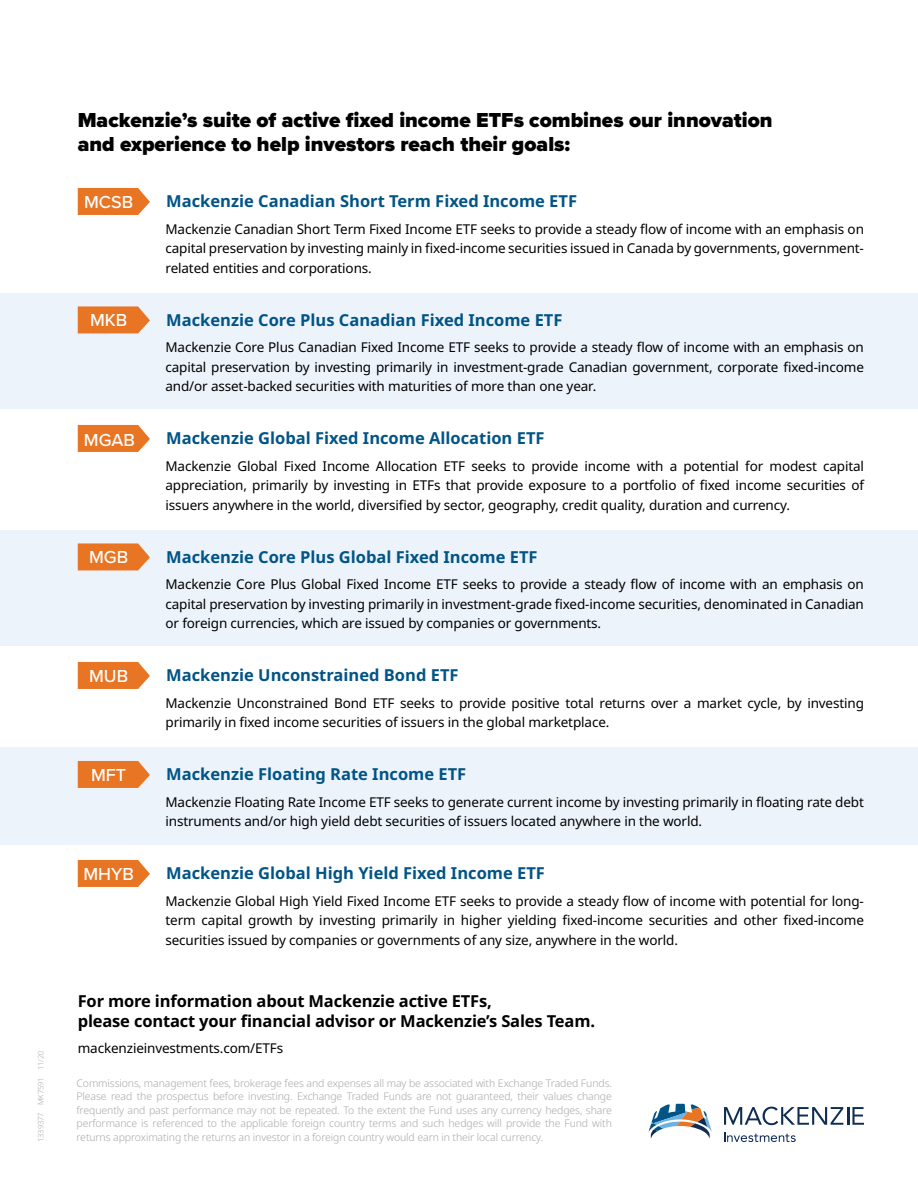
<style>
.page{position:relative;width:918px;height:1188px;background:#fff}
.page>*{position:absolute;margin:0;border:0;box-sizing:border-box;transform-origin:0 0}
.t1{font:900 21px/24px "Proxima Nova";color:#000}
.H4_-_Ticker{font:500 18px "Proxima Nova";color:#fff}
.H4_-_with_ticker{font:700 16.5px "Noto Sans";color:#005486}
.CTA{font:700 16.5px/19.5px "Noto Sans";letter-spacing:-.01em;color:#000}
.Body_-_indent{font:13.5px/19.5px "Noto Sans";letter-spacing:-.01em;color:#000;text-align:justify}
.body{font:13.5px "Noto Sans";letter-spacing:-.01em;color:#000}
.legal{font:300 10.5px/13.5px "Noto Sans";letter-spacing:-.01em;color:#a7a9ac;text-align:justify}
.t2{font:300 7.5px "Noto Sans";letter-spacing:-.01em;color:#a7a9ac}
</style>
<div class="page">
<div style="left:0;top:747px;width:918px;height:98px;background:#edf3fb"></div>
<div style="left:0;top:530px;width:918px;height:116px;background:#edf3fb"></div>
<div style="left:0;top:293px;width:918px;height:116px;background:#edf3fb"></div>
<svg style="left:78px;top:188px;width:72px;height:27px;background:#e98036"></svg>
<svg style="left:78px;top:306px;width:72px;height:27px;background:#e88138"></svg>
<svg style="left:78px;top:425px;width:72px;height:27px;background:#e98036"></svg>
<svg style="left:78px;top:543px;width:72px;height:27px;background:#e88138"></svg>
<svg style="left:78px;top:662px;width:72px;height:27px;background:#e98036"></svg>
<svg style="left:78px;top:761px;width:72px;height:27px;background:#e87f36"></svg>
<svg style="left:78px;top:860px;width:72px;height:27px;background:#e98036"></svg>
<svg style="left:649px;top:1104px;width:63px;height:35px"></svg>
<svg style="left:724px;top:1107px;width:140px;height:18px"></svg>
<svg style="left:724px;top:1132px;width:72px;height:10px"></svg>
<p class="t2" style="left:36px;top:1105px;width:56px;rotate:-90deg">MK7591 11/20</p>
<p class="t2" style="left:36px;top:1142px;width:31px;rotate:-90deg">1339377</p>
<h3 class="t1" style="left:78px;top:108px;width:696px">Mackenzie’s suite of active fixed income ETFs combines our innovation and experience to help investors reach their goals:</h3>
<h4 class="H4_-_Ticker" style="left:84px;top:188px;width:51px">MCSB</h4>
<h4 class="H4_-_with_ticker" style="left:166px;top:190px;width:412px">Mackenzie Canadian Short Term Fixed Income ETF</h4>
<p class="Body_-_indent" style="left:166px;top:219px;width:700px">Mackenzie Canadian Short Term Fixed Income ETF seeks to provide a steady flow of income with an emphasis on capital preservation by investing mainly in fixed-income securities issued in Canada by governments, government&shy;related entities and corporations.</p>
<h4 class="H4_-_Ticker" style="left:90px;top:307px;width:39px">MKB</h4>
<h4 class="H4_-_with_ticker" style="left:166px;top:308px;width:398px">Mackenzie Core Plus Canadian Fixed Income ETF</h4>
<p class="Body_-_indent" style="left:166px;top:338px;width:700px">Mackenzie Core Plus Canadian Fixed Income ETF seeks to provide a steady flow of income with an emphasis on capital preservation by investing primarily in investment-grade Canadian government, corporate fixed-income and/or asset-backed securities with maturities of more than one year.</p>
<h4 class="H4_-_Ticker" style="left:84px;top:427px;width:53px">MGAB</h4>
<h4 class="H4_-_with_ticker" style="left:166px;top:427px;width:380px">Mackenzie Global Fixed Income Allocation ETF</h4>
<p class="Body_-_indent" style="left:166px;top:456px;width:700px">Mackenzie Global Fixed Income Allocation ETF seeks to provide income with a potential for modest capital appreciation, primarily by investing in ETFs that provide exposure to a portfolio of fixed income securities of issuers anywhere in the world, diversified by sector, geography, credit quality, duration and currency.</p>
<h4 class="H4_-_Ticker" style="left:89px;top:544px;width:41px">MGB</h4>
<h4 class="H4_-_with_ticker" style="left:166px;top:545px;width:373px">Mackenzie Core Plus Global Fixed Income ETF</h4>
<p class="Body_-_indent" style="left:166px;top:575px;width:700px">Mackenzie Core Plus Global Fixed Income ETF seeks to provide a steady flow of income with an emphasis on capital preservation by investing primarily in investment-grade fixed-income securities, denominated in Canadian or foreign currencies, which are issued by companies or governments.</p>
<h4 class="H4_-_Ticker" style="left:89px;top:662px;width:41px">MUB</h4>
<h4 class="H4_-_with_ticker" style="left:166px;top:664px;width:294px">Mackenzie Unconstrained Bond ETF</h4>
<p class="Body_-_indent" style="left:166px;top:693px;width:700px">Mackenzie Unconstrained Bond ETF seeks to provide positive total returns over a market cycle, by investing primarily in fixed income securities of issuers in the global marketplace.</p>
<h4 class="H4_-_Ticker" style="left:91px;top:761px;width:37px">MFT</h4>
<h4 class="H4_-_with_ticker" style="left:166px;top:763px;width:302px">Mackenzie Floating Rate Income ETF</h4>
<p class="Body_-_indent" style="left:166px;top:792px;width:700px">Mackenzie Floating Rate Income ETF seeks to generate current income by investing primarily in floating rate debt instruments and/or high yield debt securities of issuers located anywhere in the world.</p>
<h4 class="H4_-_Ticker" style="left:83px;top:860px;width:52px">MHYB</h4>
<h4 class="H4_-_with_ticker" style="left:166px;top:862px;width:380px">Mackenzie Global High Yield Fixed Income ETF</h4>
<p class="Body_-_indent" style="left:166px;top:891px;width:700px">Mackenzie Global High Yield Fixed Income ETF seeks to provide a steady flow of income with potential for long&shy;term capital growth by investing primarily in higher yielding fixed-income securities and other fixed-income securities issued by companies or governments of any size, anywhere in the world.</p>
<h5 class="CTA" style="left:78px;top:992px;width:519px">For more information about Mackenzie active ETFs,<br>please contact your financial advisor or Mackenzie’s Sales Team.</h5>
<p class="body" style="left:78px;top:1038px;width:207px">mackenzieinvestments.com/ETFs</p>
<p class="legal" style="left:76px;top:1077px;width:537px">Commissions, management fees, brokerage fees and expenses all may be associated with Exchange Traded Funds.<br>Please read the prospectus before investing. Exchange Traded Funds are not guaranteed, their values change frequently and past performance may not be repeated. To the extent the Fund uses any currency hedges, share performance is referenced to the applicable foreign country terms and such hedges will provide the Fund with</p>
<p class="legal" style="left:76px;top:1131px;width:468px">returns approximating the returns an investor in a foreign country would earn in their local currency.</p>
</div>
